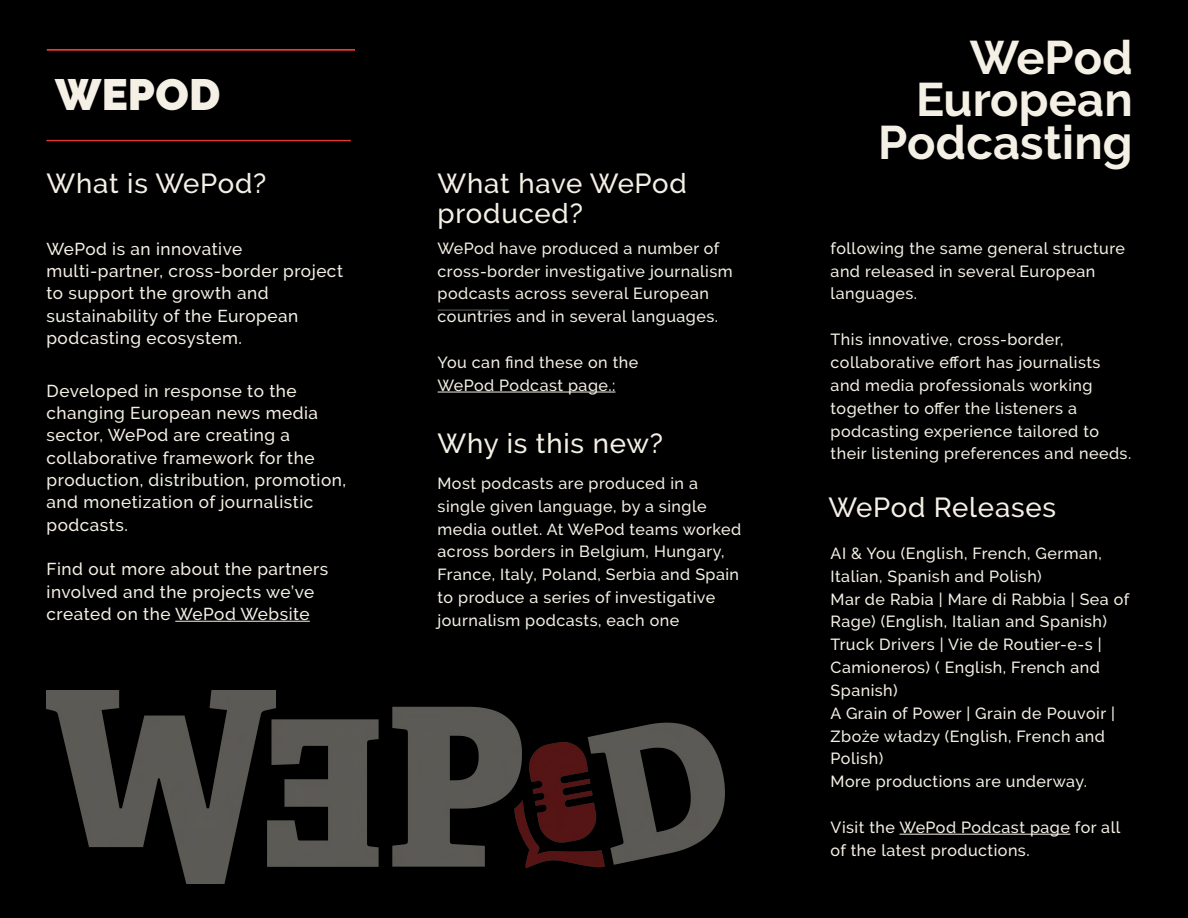
<style>
.page{position:relative;width:1188px;height:918px;background:#000}
.page>*{position:absolute;margin:0;border:0;box-sizing:border-box;transform-origin:0 0}
.t1{font:700 46.95px/42.3px "Raleway";letter-spacing:.005em;color:#f4f0e5;text-align:right}
.t2{font:900 43.65px "Raleway";letter-spacing:.005em;color:#f4f0e5}
.t3{font:500 27.45px/30px "Raleway";letter-spacing:.03em;color:#f4f0e5}
.t4{font:500 17.25px/22.4px "Raleway";letter-spacing:.03em;color:#f4f0e5}
.t5{font:500 16.05px/22.8px "Raleway";letter-spacing:.03em;color:#f4f0e5}
</style>
<div class="page">
<hr style="left:438px;top:309px;width:71px;height:2px;background:#353535">
<hr style="left:438px;top:392px;width:177px;height:1px;background:#f4f0e5">
<hr style="left:900px;top:834px;width:170px;height:1px;background:#f4f0e5">
<hr style="left:175px;top:621px;width:135px;height:1px;background:#f4f0e5">
<hr style="left:47px;top:49px;width:308px;height:2px;background:#e43739">
<img style="left:47px;top:691px;width:677px;height:192px">
<hr style="left:46px;top:140px;width:305px;height:1px;background:#e43739">
<h2 class="t2" style="left:55px;top:70px;width:167px">WEPOD</h2>
<h3 class="t3" style="left:46px;top:168px;width:221px">What is WePod?</h3>
<p class="t4" style="left:46px;top:237px;width:298px">WePod is an innovative multi-partner, cross-border project to support the growth and sustainability of the European podcasting ecosystem.</p>
<p class="t4" style="left:47px;top:379px;width:301px">Developed in response to the changing European news media sector, WePod are creating a collaborative framework for the production, distribution, promotion, and monetization of journalistic podcasts.</p>
<p class="t4" style="left:47px;top:558px;width:283px">Find out more about the partners involved and the projects we’ve created on the WePod Website</p>
<h3 class="t3" style="left:438px;top:168px;width:251px">What have WePod produced?</h3>
<p class="t5" style="left:438px;top:237px;width:297px">WePod have produced a number of cross-border investigative journalism podcasts across several European countries and in several languages.</p>
<p class="t5" style="left:438px;top:351px;width:202px">You can find these on the<br>WePod Podcast page.:</p>
<h3 class="t3" style="left:438px;top:428px;width:227px">Why is this new?</h3>
<p class="t5" style="left:438px;top:472px;width:305px">Most podcasts are produced in a single given language, by a single media outlet. At WePod teams worked across borders in Belgium, Hungary, France, Italy, Poland, Serbia and Spain to produce a series of investigative journalism podcasts, each one</p>
<h1 class="t1" style="left:878px;top:37px;width:256px">WePod<br>European<br>Podcasting</h1>
<p class="t5" style="left:831px;top:237px;width:296px">following the same general structure and released in several European languages.</p>
<p class="t5" style="left:831px;top:328px;width:302px">This innovative, cross-border, collaborative effort has journalists and media professionals working together to offer the listeners a podcasting experience tailored to their listening preferences and needs.</p>
<h3 class="t3" style="left:828px;top:492px;width:229px">WePod Releases</h3>
<p class="t5" style="left:831px;top:542px;width:300px">AI &amp; You (English, French, German,<br>Italian, Spanish and Polish)<br>Mar de Rabia | Mare di Rabbia | Sea of<br>Rage) (English, Italian and Spanish)<br>Truck Drivers | Vie de Routier-e-s |<br>Camioneros) ( English, French and<br>Spanish)<br>A Grain of Power | Grain de Pouvoir |<br>Zboże władzy (English, French and<br>Polish)<br>More productions are underway.</p>
<p class="t5" style="left:831px;top:816px;width:291px">Visit the WePod Podcast page for all of the latest productions.</p>
</div>
